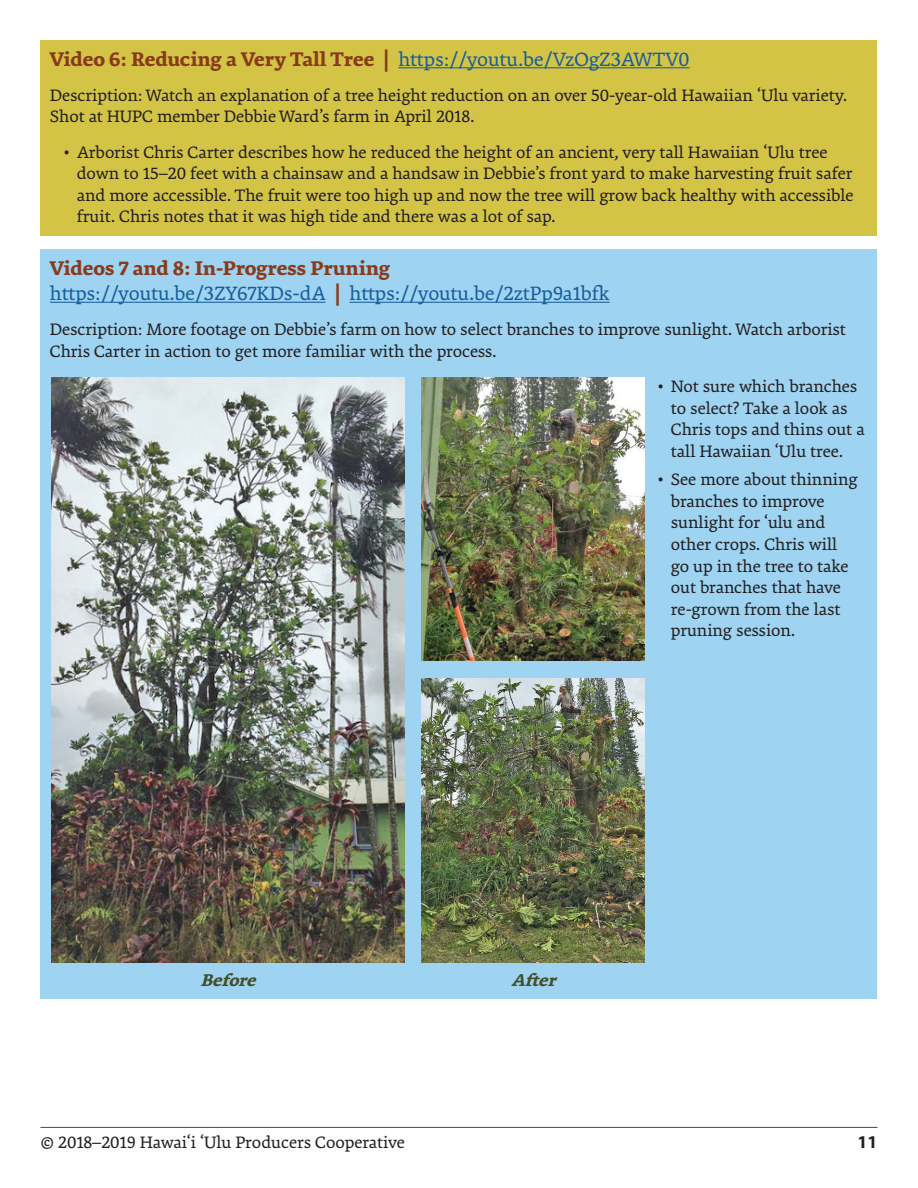
<style>
.page{position:relative;width:918px;height:1188px;background:#fff}
.page>*{position:absolute;margin:0;border:0;box-sizing:border-box;transform-origin:0 0}
.t1{font:21px/25.2px "Premiera";letter-spacing:-.005em;color:#175d9e}
.t2{font:700 21px "Premiera";letter-spacing:-.005em;color:#893a1c}
.t3{font:18px/21.6px "Premiera";letter-spacing:-.005em;color:#231f20}
.t4{font:italic 700 18px "Premiera";color:#434f29}
.t5{font:700 18px "Myriad Pro";color:#231f20}
.s1{font-weight:400;color:#175d9e}
.s2{font-weight:700;color:#893a1c}
</style>
<div class="page">
<hr style="left:40px;top:1127px;width:838px;height:1px;background:#434f29">
<div style="left:40px;top:250px;width:838px;height:749px;background:#9ed3f1"></div>
<hr style="left:50px;top:302px;width:275px;height:1px;background:#175d9e">
<hr style="left:349px;top:302px;width:261px;height:1px;background:#175d9e">
<div style="left:40px;top:40px;width:838px;height:196px;background:#d4c446"></div>
<hr style="left:398px;top:67px;width:292px;height:1px;background:#175d9e">
<img style="left:51px;top:377px;width:354px;height:585px">
<img style="left:422px;top:377px;width:223px;height:284px">
<img style="left:422px;top:679px;width:223px;height:283px">
<p class="t2" style="left:50px;top:45px;width:641px">Video 6: Reducing a Very Tall Tree | <span class="s1">https://youtu.be/VzOgZ3AWTV0</span></p>
<p class="t3" style="left:50px;top:84px;width:799px">Description: Watch an explanation of a tree height reduction on an over 50-year-old Hawaiian ‘Ulu variety.<br>Shot at HUPC member Debbie Ward’s farm in April 2018.</p>
<p class="t3" style="left:77px;top:141px;width:778px;text-indent:-14px">• Arborist Chris Carter describes how he reduced the height of an ancient, very tall Hawaiian ‘Ulu tree down to 15–20 feet with a chainsaw and a handsaw in Debbie’s front yard to make harvesting fruit safer and more accessible. The fruit were too high up and now the tree will grow back healthy with accessible fruit. Chris notes that it was high tide and there was a lot of sap.</p>
<p class="t1" style="left:50px;top:256px;width:561px"><span class="s2">Videos 7 and 8: In-Progress Pruning </span>https://youtu.be/3ZY67KDs-dA <span class="s2">|</span> https://youtu.be/2ztPp9a1bfk</p>
<p class="t3" style="left:50px;top:319px;width:797px">Description: More footage on Debbie’s farm on how to select branches to improve sunlight. Watch arborist<br>Chris Carter in action to get more familiar with the process.</p>
<p class="t3" style="left:671px;top:375px;width:195px;text-indent:-14px">• Not sure which branches to select? Take a look as<br>Chris tops and thins out a tall Hawaiian ‘Ulu tree.</p>
<p class="t3" style="left:671px;top:469px;width:188px;text-indent:-14px">• See more about thinning branches to improve sunlight for ‘ulu and other crops. Chris will go up in the tree to take out branches that have re-grown from the last pruning session.</p>
<p class="t4" style="left:201px;top:968px;width:63px">Before</p>
<p class="t4" style="left:511px;top:968px;width:52px">After</p>
<p class="t3" style="left:41px;top:1131px;width:366px">© 2018–2019 Hawai‘i ‘Ulu Producers Cooperative</p>
<p class="t5" style="left:858px;top:1130px;width:21px">11</p>
</div>
